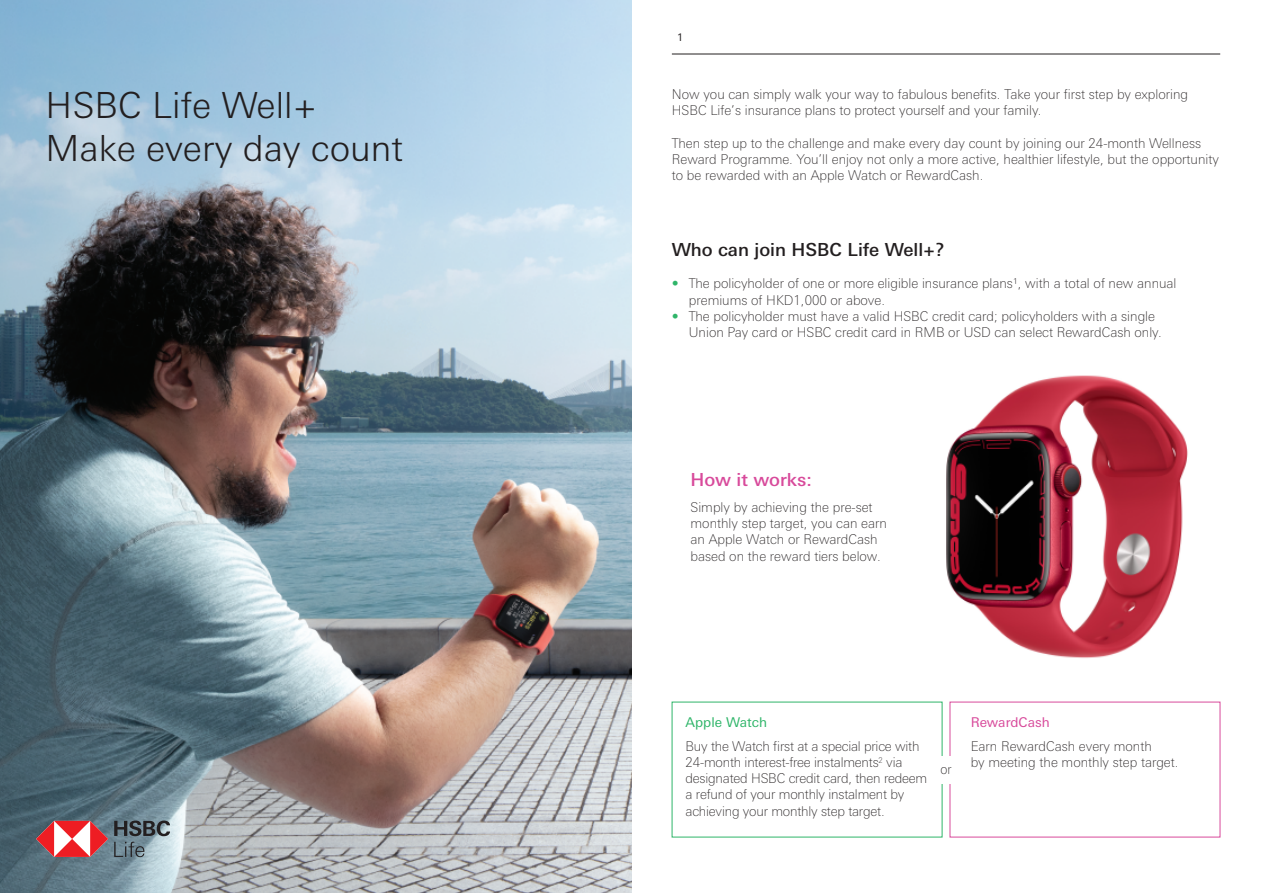
<style>
.page{position:relative;width:1263px;height:893px;background:#fff}
.page>*{position:absolute;margin:0;border:0;box-sizing:border-box;transform-origin:0 0}
.t1{font:300 36px/43.2px "Univers Nextfor HSBC";color:#231f20}
.t2{font:500 18px "Univers Nextfor HSBC";color:#231f20}
.t3{font:500 18px "Univers Nextfor HSBC";color:#d84a9b}
.t4{font:100 13.5px/16.2px "Univers Nextfor HSBC";color:#231f20}
.t5{font:13.5px "Univers Nextfor HSBC";color:#2fb569}
.t6{font:13.5px "Univers Nextfor HSBC";color:#d84a9b}
.t7{font:100 13.5px "Univers Nextfor HSBC";color:#231f20;scale:.95 1}
.t8{font:10.5px "Univers Nextfor HSBC";color:#231f20}
.s1{color:#2fb569}
</style>
<div class="page">
<img style="left:946px;top:375px;width:242px;height:283px">
<img style="left:0;top:0;width:631px;height:893px">
<svg style="left:36px;top:821px;width:72px;height:36px"></svg>
<svg style="left:114px;top:820px;width:56px;height:16px"></svg>
<svg style="left:114px;top:842px;width:30px;height:15px"></svg>
<hr style="left:672px;top:54px;width:548px;height:1px;background:#231f20">
<p class="t8" style="left:677px;top:29px;width:8px">1</p>
<h1 class="t1" style="left:46px;top:81px;width:359px">HSBC Life Well+<br>Make every day count</h1>
<p class="t4" style="left:672px;top:85px;width:518px">Now you can simply walk your way to fabulous benefits. Take your first step by exploring<br>HSBC Life’s insurance plans to protect yourself and your family.</p>
<p class="t4" style="left:672px;top:134px;width:548px">Then step up to the challenge and make every day count by joining our 24-month Wellness<br>Reward Programme. You’ll enjoy not only a more active, healthier lifestyle, but the opportunity to be rewarded with an Apple Watch or RewardCash.</p>
<h2 class="t2" style="left:672px;top:237px;width:274px">Who can join HSBC Life Well+?</h2>
<p class="t4" style="left:689px;top:275px;width:489px;text-indent:-17px"><span class="s1">•</span> The policyholder of one or more eligible insurance plans1, with a total of new annual premiums of HKD1,000 or above.</p>
<p class="t4" style="left:689px;top:307px;width:474px;text-indent:-17px"><span class="s1">•</span> The policyholder must have a valid HSBC credit card; policyholders with a single<br>Union Pay card or HSBC credit card in RMB or USD can select RewardCash only.</p>
<h2 class="t3" style="left:690px;top:466px;width:123px">How it works:</h2>
<p class="t4" style="left:690px;top:498px;width:198px">Simply by achieving the pre-set monthly step target, you can earn an Apple Watch or RewardCash based on the reward tiers below.</p>
<p class="t5" style="left:685px;top:713px;width:83px">Apple Watch</p>
<p class="t4" style="left:685px;top:737px;width:243px">Buy the Watch first at a special price with 24-month interest-free instalments<sup>2</sup> via designated HSBC credit card, then redeem a refund of your monthly instalment by achieving your monthly step target.</p>
<p class="t7" style="left:941px;top:760px;width:13px">or</p>
<p class="t6" style="left:971px;top:713px;width:81px">RewardCash</p>
<p class="t4" style="left:971px;top:737px;width:209px">Earn RewardCash every month<br>by meeting the monthly step target.</p>
</div>
